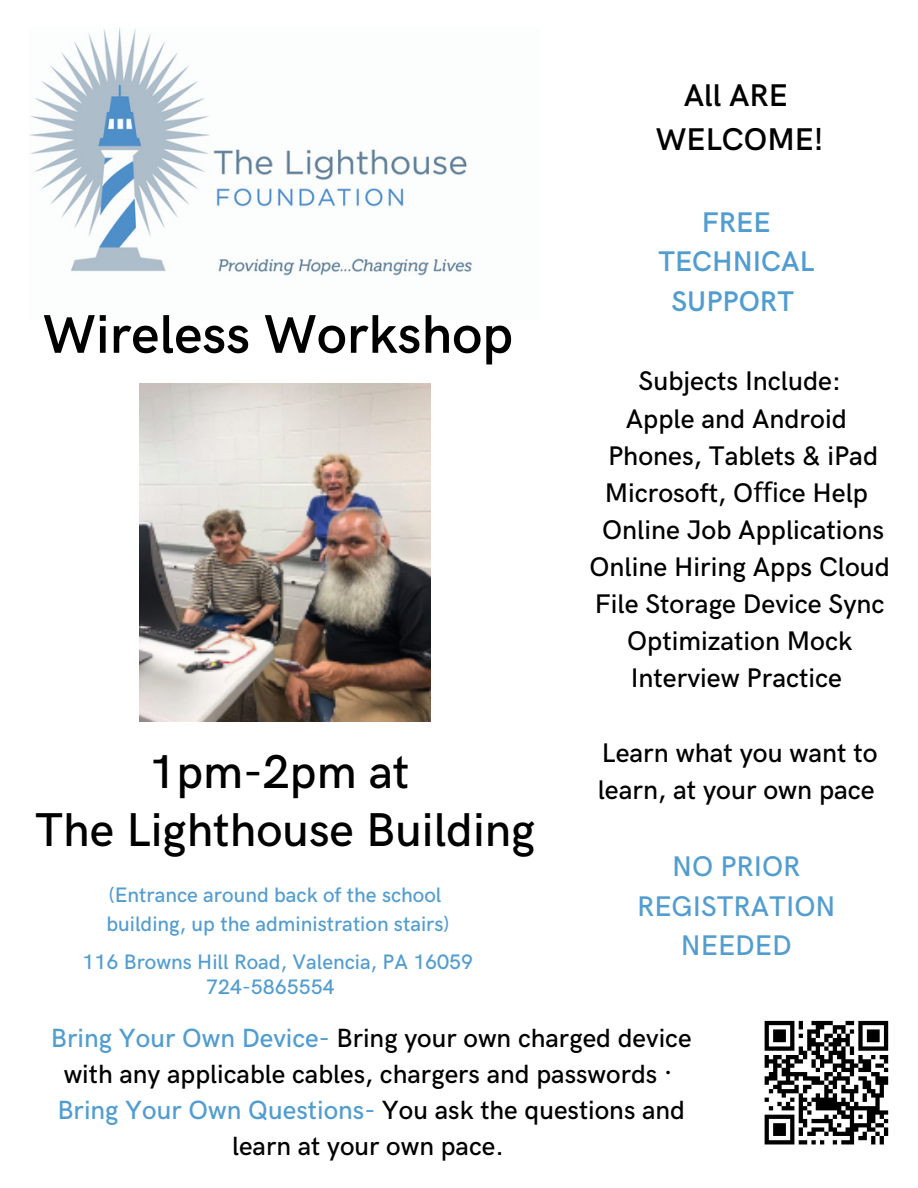
<style>
.page{position:relative;width:918px;height:1188px;background:#fff}
.page>*{position:absolute;margin:0;border:0;box-sizing:border-box;transform-origin:0 0}
.t1{font:600 54.6px "HK Grotesk";color:#000}
.t2{font:500 47.55px/58.5px "HK Grotesk";color:#000;text-align:center}
.t3{font:600 31.5px/43.8px "HK Grotesk";color:#000;text-align:center}
.t4{font:500 28.5px/39.3px "HK Grotesk";color:#529dd0;text-align:center}
.t5{font:600 28.5px/39.3px "HK Grotesk";color:#529dd0;text-align:center}
.t6{font:500 27px/37.2px "HK Grotesk";color:#000;text-align:center}
.t7{font:500 26.4px/36px "HK Grotesk";color:#000;text-align:center}
.t8{font:500 21px/29.2px "HK Grotesk";color:#529dd0}
.s1{font-family:"Noto Sans";font-weight:400}
.s2{color:#529dd0}
</style>
<div class="page">
<img style="left:139px;top:383px;width:292px;height:339px">
<img style="left:30px;top:27px;width:442px;height:249px">
<svg style="left:764px;top:1020px;width:125px;height:125px"></svg>
<p class="t3" style="left:656px;top:74px;width:169px">All ARE<br>WELCOME!</p>
<h1 class="t1" style="left:43px;top:304px;width:472px">Wireless Workshop</h1>
<p class="t5" style="left:658px;top:204px;width:158px">FREE<br>TECHNICAL<br>SUPPORT</p>
<p class="t6" style="left:589px;top:364px;width:302px">Subjects Include:<br>Apple and Android<br>Phones, Tablets &amp; iPad<br>Microsoft, O<span class="s1">ffi</span>ce Help<br>Online Job Applications<br>Online Hiring Apps Cloud<br>File Storage Device Sync<br>Optimization Mock<br>Interview Practice</p>
<p class="t6" style="left:598px;top:735px;width:281px;text-align:left">Learn what you want to learn, at your own pace</p>
<h2 class="t2" style="left:35px;top:744px;width:502px">1pm-2pm at<br>The Lighthouse Building</h2>
<p class="t8" style="left:106px;top:881px;width:345px">(Entrance around back of the school building, up the administration stairs)</p>
<p class="t8" style="left:206px;top:950px;width:269px;line-height:25px;text-indent:-124px">116 Browns Hill Road, Valencia, PA 16059<br>724-5865554</p>
<p class="t7" style="left:51px;top:1021px;width:642px"><span class="s2">Bring Your Own Device-</span> Bring your own charged device with any applicable cables, chargers and passwords · <span class="s2">Bring Your Own Questions-</span> You ask the questions and learn at your own pace.</p>
<p class="t4" style="left:637px;top:848px;width:200px">NO PRIOR<br>REGISTRATION<br>NEEDED</p>
</div>
